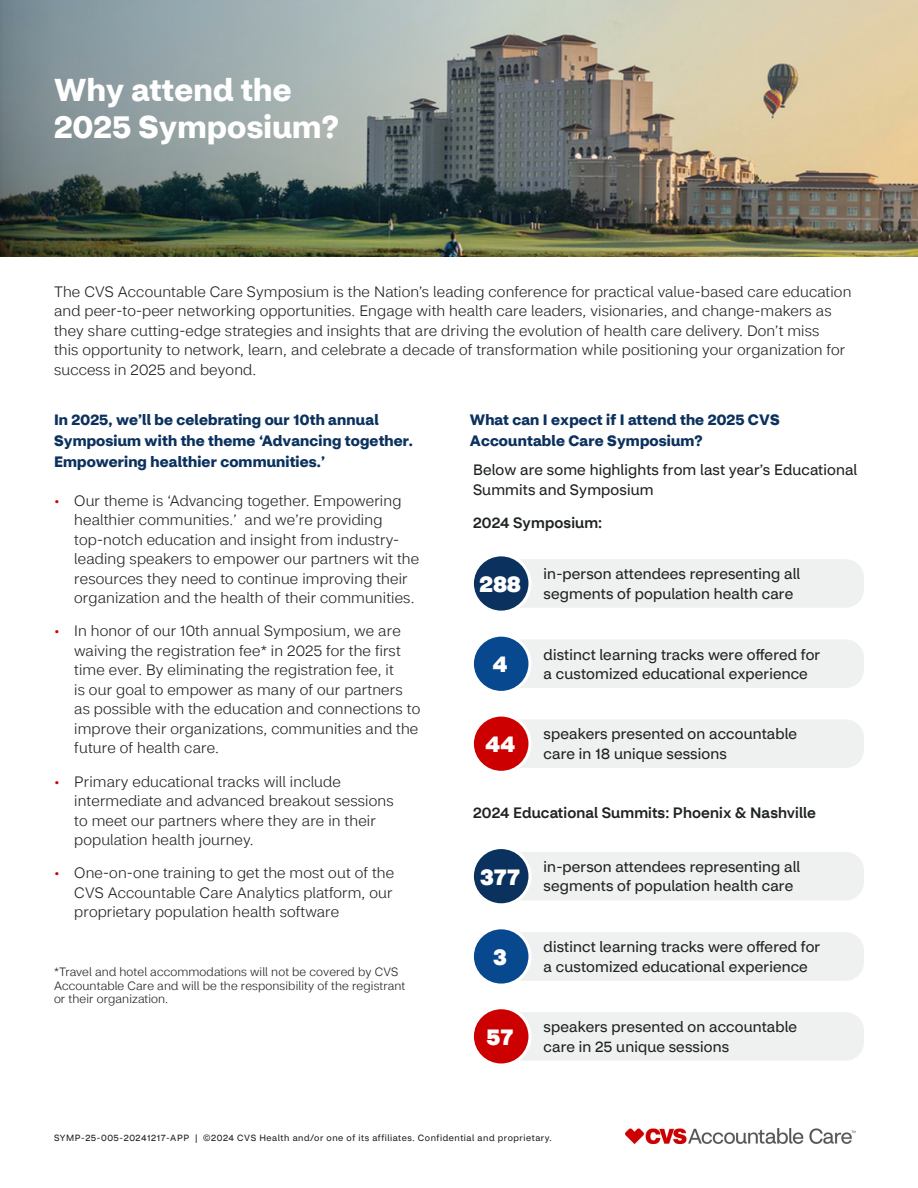
<style>
.page{position:relative;width:918px;height:1188px;background:#fff}
.page>*{position:absolute;margin:0;border:0;box-sizing:border-box;transform-origin:0 0}
.t1{font:700 31.5px/37.5px "CVS Health Sans";letter-spacing:.01em;color:#fff}
.t2{font:900 22.5px "CVS Health Sans";letter-spacing:.01em;color:#fff}
.t3{font:300 15px/19.5px "CVS Health Sans";letter-spacing:.01em;color:#202323}
.t4{font:15px/19.5px "CVS Health Sans";letter-spacing:.01em;color:#202323}
.t5{font:700 15px/21px "CVS Health Sans";letter-spacing:.01em;color:#0b315e}
.t6{font:500 15px "CVS Health Sans";letter-spacing:.01em;color:#202323}
.t7{font:300 12px/13.5px "CVS Health Sans";letter-spacing:.01em;color:#202323}
.t8{font:9px "CVS Health Sans";letter-spacing:.06em;color:#202323}
.s1{color:#c00}
</style>
<div class="page">
<div style="left:488px;top:559px;width:376px;height:49px;background:#eff1f1;border-radius:18px"></div>
<div style="left:488px;top:852px;width:376px;height:48px;background:#eff1f1;border-radius:18px"></div>
<div style="left:488px;top:639px;width:376px;height:49px;background:#eff1f1;border-radius:18px"></div>
<div style="left:488px;top:932px;width:376px;height:49px;background:#eff1f1;border-radius:18px"></div>
<div style="left:488px;top:719px;width:376px;height:49px;background:#eff1f1;border-radius:18px"></div>
<div style="left:488px;top:1012px;width:376px;height:49px;background:#eff1f1;border-radius:18px"></div>
<img style="left:636px;top:0;width:282px;height:256px">
<img style="left:0;top:0;width:636px;height:256px">
<div style="left:472px;top:555px;width:58px;height:57px;background:#0b315e;border-radius:50%"></div>
<div style="left:471px;top:553px;width:60px;height:61px;border:3px solid #fff;border-radius:50%"></div>
<div style="left:472px;top:848px;width:58px;height:57px;background:#0b315e;border-radius:50%"></div>
<div style="left:471px;top:846px;width:60px;height:60px;border:3px solid #fff;border-radius:50%"></div>
<div style="left:472px;top:635px;width:58px;height:57px;background:#08488e;border-radius:50%"></div>
<div style="left:471px;top:634px;width:60px;height:60px;border:3px solid #fff;border-radius:50%"></div>
<div style="left:472px;top:928px;width:58px;height:57px;background:#08488e;border-radius:50%"></div>
<div style="left:471px;top:926px;width:60px;height:61px;border:3px solid #fff;border-radius:50%"></div>
<div style="left:472px;top:715px;width:58px;height:57px;background:#c00;border-radius:50%"></div>
<div style="left:471px;top:714px;width:60px;height:60px;border:3px solid #fff;border-radius:50%"></div>
<div style="left:472px;top:1008px;width:58px;height:57px;background:#c00;border-radius:50%"></div>
<div style="left:471px;top:1006px;width:60px;height:60px;border:3px solid #fff;border-radius:50%"></div>
<img style="left:625px;top:1128px;width:231px;height:15px">
<h1 class="t1" style="left:54px;top:71px;width:287px">Why attend the<br>2025 Symposium?</h1>
<p class="t3" style="left:54px;top:282px;width:799px">The CVS Accountable Care Symposium is the Nation’s leading conference for practical value-based care education and peer-to-peer networking opportunities. Engage with health care leaders, visionaries, and change-makers as they share cutting-edge strategies and insights that are driving the evolution of health care delivery. Don’t miss<br>this opportunity to network, learn, and celebrate a decade of transformation while positioning your organization for success in 2025 and beyond.</p>
<p class="t5" style="left:54px;top:409px;width:360px">In 2025, we’ll be celebrating our 10th annual<br>Symposium with the theme ‘Advancing together.<br>Empowering healthier communities.’</p>
<p class="t5" style="left:470px;top:409px;width:311px">What can I expect if I attend the 2025 CVS<br>Accountable Care Symposium?</p>
<p class="t4" style="left:473px;top:461px;width:386px">Below are some highlights from last year’s Educational<br>Summits and Symposium</p>
<p class="t6" style="left:473px;top:513px;width:131px">2024 Symposium:</p>
<p class="t3" style="left:74px;top:491px;width:346px;text-indent:-20px"><span class="s1">•</span> Our theme is ‘Advancing together. Empowering healthier communities.’ and we’re providing top-notch education and insight from industry&shy;leading speakers to empower our partners wit the resources they need to continue improving their organization and the health of their communities.</p>
<p class="t3" style="left:74px;top:622px;width:348px;text-indent:-20px"><span class="s1">•</span> In honor of our 10th annual Symposium, we are waiving the registration fee* in 2025 for the first time ever. By eliminating the registration fee, it<br>is our goal to empower as many of our partners as possible with the education and connections to improve their organizations, communities and the future of health care.</p>
<p class="t3" style="left:74px;top:772px;width:321px;text-indent:-20px"><span class="s1">•</span> Primary educational tracks will include intermediate and advanced breakout sessions to meet our partners where they are in their population health journey.</p>
<p class="t3" style="left:74px;top:864px;width:322px;text-align:justify;text-indent:-20px"><span class="s1">•</span> One-on-one training to get the most out of the CVS Accountable Care Analytics platform, our proprietary population health software</p>
<p class="t4" style="left:544px;top:564px;width:258px">in-person attendees representing all segments of population health care</p>
<h2 class="t2" style="left:480px;top:570px;width:43px">288</h2>
<p class="t4" style="left:544px;top:645px;width:278px">distinct learning tracks were offered for a customized educational experience</p>
<h2 class="t2" style="left:493px;top:650px;width:16px">4</h2>
<p class="t4" style="left:544px;top:725px;width:255px">speakers presented on accountable care in 18 unique sessions</p>
<h2 class="t2" style="left:485px;top:730px;width:31px">44</h2>
<p class="t6" style="left:473px;top:804px;width:344px">2024 Educational Summits: Phoenix &amp; Nashville</p>
<p class="t4" style="left:544px;top:857px;width:258px">in-person attendees representing all segments of population health care</p>
<h2 class="t2" style="left:480px;top:862px;width:42px">377</h2>
<p class="t7" style="left:54px;top:966px;width:353px">*Travel and hotel accommodations will not be covered by CVS<br>Accountable Care and will be the responsibility of the registrant or their organization.</p>
<h2 class="t2" style="left:493px;top:942px;width:15px">3</h2>
<h2 class="t2" style="left:487px;top:1022px;width:29px">57</h2>
<p class="t4" style="left:544px;top:937px;width:278px">distinct learning tracks were offered for a customized educational experience</p>
<p class="t4" style="left:544px;top:1017px;width:255px">speakers presented on accountable care in 25 unique sessions</p>
<p class="t8" style="left:54px;top:1132px;width:499px">SYMP-25-005-20241217-APP | ©2024 CVS Health and/or one of its affiliates. Confidential and proprietary.</p>
</div>
